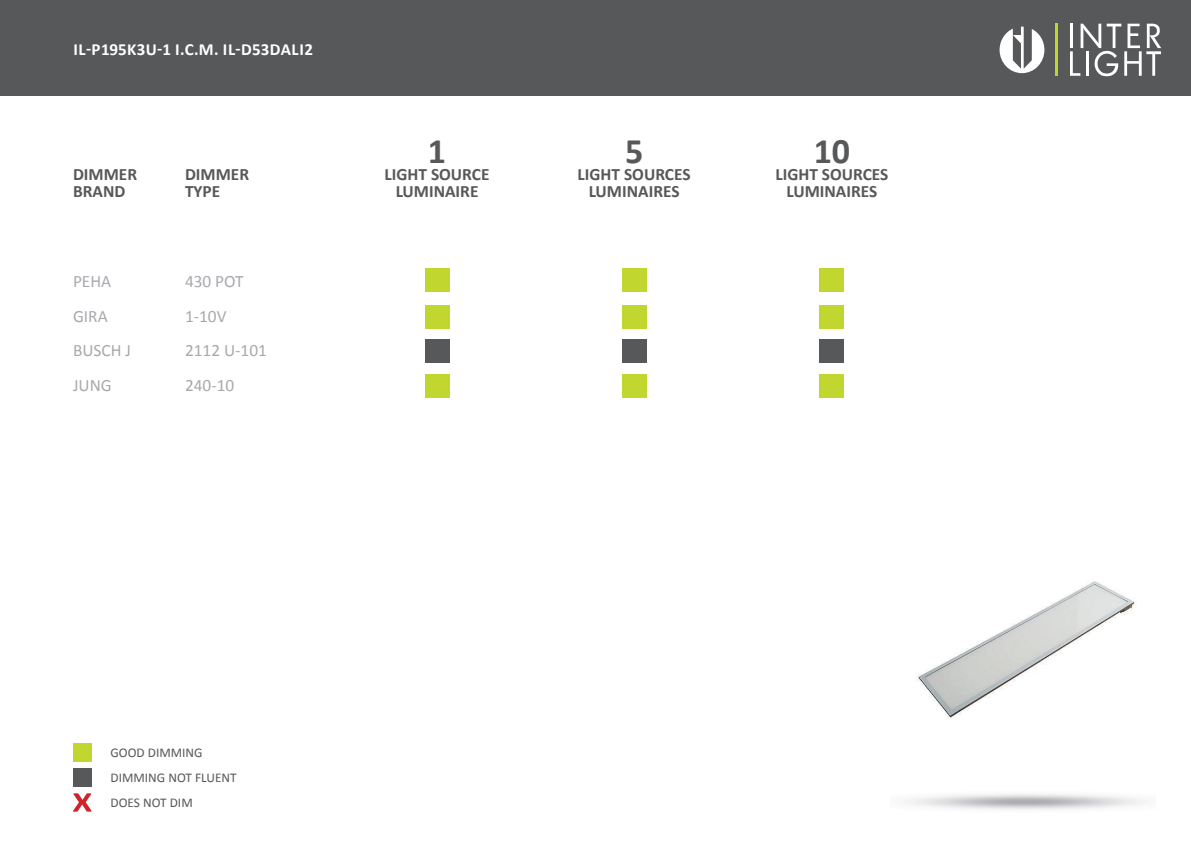
<style>
.page{position:relative;width:1191px;height:842px;background:#fff}
.page>*{position:absolute;margin:0;border:0;box-sizing:border-box;transform-origin:0 0}
.t1{font:700 36px "Calibri";color:#57585a}
.t2{font:700 17.3px/17px "Calibri";color:#57585a;text-align:center}
.t3{font:17.3px/34.7px "Calibri";color:#a8a9ad}
.t4{font:700 17px "Calibri";letter-spacing:.02em;color:#fff}
.t5{font:13.3px/25.7px "Calibri";color:#57585a}
</style>
<div class="page">
<div style="left:0;top:0;width:1191px;height:95px;background:#57585a"></div>
<div style="left:425px;top:339px;width:24px;height:24px;background:#57585a"></div>
<div style="left:622px;top:339px;width:24px;height:24px;background:#57585a"></div>
<div style="left:820px;top:339px;width:24px;height:24px;background:#57585a"></div>
<div style="left:425px;top:305px;width:24px;height:23px;background:#c1d72f"></div>
<div style="left:425px;top:268px;width:24px;height:24px;background:#c1d72f"></div>
<div style="left:425px;top:374px;width:24px;height:24px;background:#c1d72f"></div>
<div style="left:622px;top:305px;width:24px;height:23px;background:#c1d72f"></div>
<div style="left:622px;top:268px;width:24px;height:24px;background:#c1d72f"></div>
<div style="left:622px;top:374px;width:24px;height:24px;background:#c1d72f"></div>
<div style="left:820px;top:305px;width:24px;height:23px;background:#c1d72f"></div>
<div style="left:820px;top:268px;width:24px;height:24px;background:#c1d72f"></div>
<div style="left:820px;top:374px;width:24px;height:24px;background:#c1d72f"></div>
<svg style="left:1070px;top:24px;width:91px;height:52px"></svg>
<hr style="left:1055px;top:24px;width:3px;height:52px;background:#bfd52e">
<svg style="left:999px;top:27px;width:45px;height:46px"></svg>
<img style="left:916px;top:581px;width:220px;height:137px">
<svg style="left:73px;top:793px;width:19px;height:19px"></svg>
<div style="left:73px;top:744px;width:19px;height:18px;background:#c1d72f"></div>
<div style="left:73px;top:768px;width:19px;height:19px;background:#57585a"></div>
<p class="t4" style="left:73px;top:38px;width:241px">IL-P195K3U-1 I.C.M. IL-D53DALI2</p>
<p class="t2" style="left:73px;top:166px;width:66px;text-align:left">DIMMER<br>BRAND</p>
<p class="t2" style="left:185px;top:166px;width:66px;text-align:left">DIMMER<br>TYPE</p>
<p class="t3" style="left:73px;top:264px;width:60px">PEHA<br>GIRA<br>BUSCH J<br>JUNG</p>
<p class="t3" style="left:185px;top:264px;width:83px">430 POT<br>1-10V<br>2112 U-101<br>240-10</p>
<h1 class="t1" style="left:428px;top:128px;width:20px">1</h1>
<p class="t2" style="left:384px;top:166px;width:106px">LIGHT SOURCE<br>LUMINAIRE</p>
<h1 class="t1" style="left:625px;top:128px;width:20px">5</h1>
<p class="t2" style="left:577px;top:166px;width:114px">LIGHT SOURCES<br>LUMINAIRES</p>
<h1 class="t1" style="left:813px;top:128px;width:38px">10</h1>
<p class="t2" style="left:775px;top:166px;width:114px">LIGHT SOURCES<br>LUMINAIRES</p>
<p class="t5" style="left:110px;top:739px;width:128px">GOOD DIMMING<br>DIMMING NOT FLUENT</p>
<p class="t5" style="left:110px;top:789px;width:84px">DOES NOT DIM</p>
</div>
